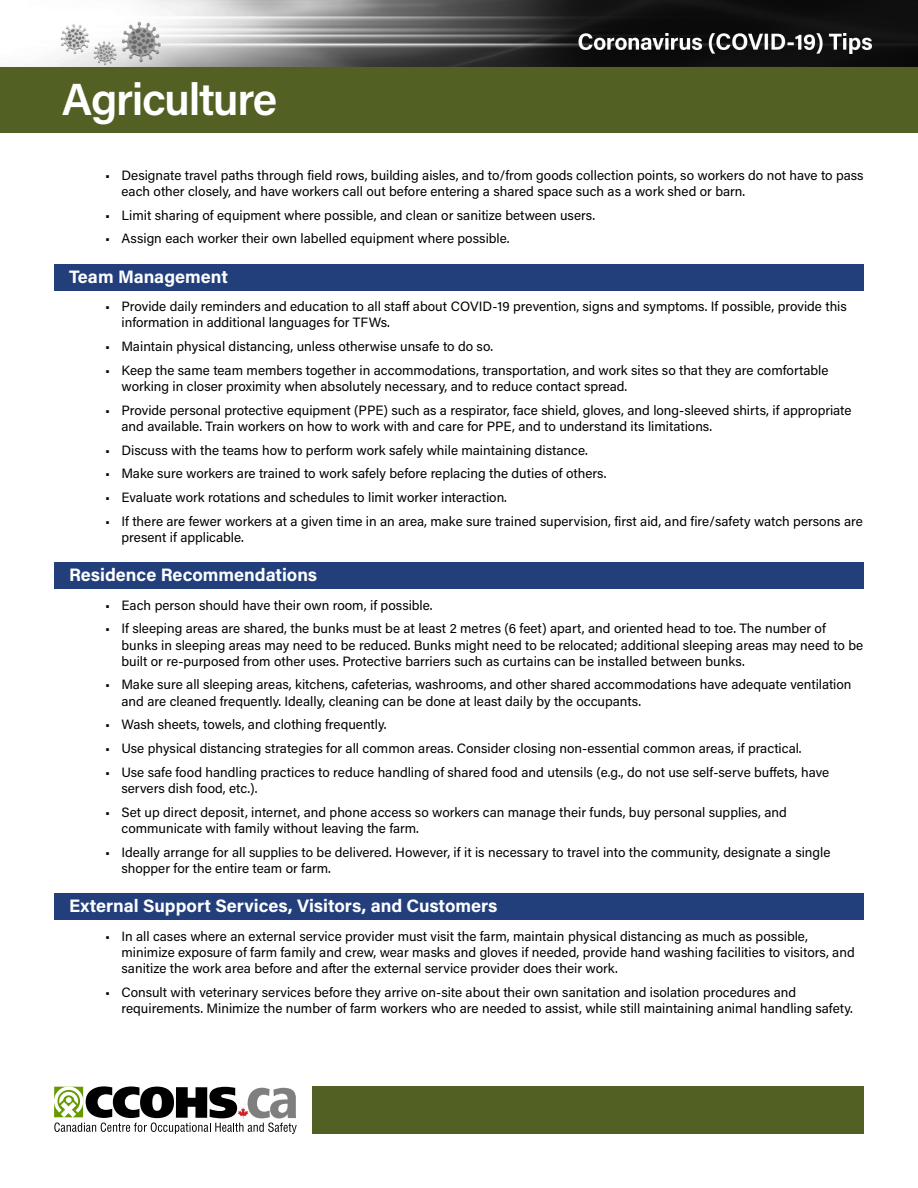
<style>
.page{position:relative;width:918px;height:1188px;background:#fff}
.page>*{position:absolute;margin:0;border:0;box-sizing:border-box;transform-origin:0 0}
.t1{font:600 45px "Acumin Pro";letter-spacing:-.03em;color:#fff}
.subheads{font:700 18px "Acumin Pro";color:#fff}
.body_bullets{font:13.5px/16.2px "Acumin Pro";color:#000}
</style>
<div class="page">
<div style="left:313px;top:1086px;width:551px;height:48px;background:#526123"></div>
<img style="left:0;top:0;width:918px;height:68px">
<div style="left:54px;top:264px;width:810px;height:27px;background:#223f7c"></div>
<div style="left:54px;top:562px;width:810px;height:27px;background:#223f7c"></div>
<div style="left:54px;top:893px;width:810px;height:27px;background:#223f7c"></div>
<svg style="left:54px;top:1086px;width:243px;height:48px"></svg>
<div style="left:0;top:68px;width:918px;height:65px;background:#526123"></div>
<h1 class="t1" style="left:62px;top:68px;width:217px">Agriculture</h1>
<p class="body_bullets" style="left:122px;top:166px;width:744px;text-indent:-16px">• Designate travel paths through field rows, building aisles, and to/from goods collection points, so workers do not have to pass each other closely, and have workers call out before entering a shared space such as a work shed or barn.</p>
<p class="body_bullets" style="left:105px;top:206px;width:492px">• Limit sharing of equipment where possible, and clean or sanitize between users.</p>
<p class="body_bullets" style="left:105px;top:230px;width:406px">• Assign each worker their own labelled equipment where possible.</p>
<p class="subheads" style="left:69px;top:264px;width:160px">Team Management</p>
<p class="body_bullets" style="left:122px;top:298px;width:727px;text-indent:-16px">• Provide daily reminders and education to all staff about COVID-19 prevention, signs and symptoms. If possible, provide this information in additional languages for TFWs.</p>
<p class="body_bullets" style="left:105px;top:338px;width:390px">• Maintain physical distancing, unless otherwise unsafe to do so.</p>
<p class="body_bullets" style="left:122px;top:361px;width:709px;text-indent:-16px">• Keep the same team members together in accommodations, transportation, and work sites so that they are comfortable working in closer proximity when absolutely necessary, and to reduce contact spread.</p>
<p class="body_bullets" style="left:122px;top:401px;width:731px;text-indent:-16px">• Provide personal protective equipment (PPE) such as a respirator, face shield, gloves, and long-sleeved shirts, if appropriate and available. Train workers on how to work with and care for PPE, and to understand its limitations.</p>
<p class="body_bullets" style="left:105px;top:441px;width:484px">• Discuss with the teams how to perform work safely while maintaining distance.</p>
<p class="body_bullets" style="left:105px;top:465px;width:503px">• Make sure workers are trained to work safely before replacing the duties of others.</p>
<p class="body_bullets" style="left:105px;top:489px;width:403px">• Evaluate work rotations and schedules to limit worker interaction.</p>
<p class="body_bullets" style="left:122px;top:512px;width:743px;text-indent:-16px">• If there are fewer workers at a given time in an area, make sure trained supervision, first aid, and fire/safety watch persons are present if applicable.</p>
<p class="subheads" style="left:69px;top:563px;width:250px">Residence Recommendations</p>
<p class="body_bullets" style="left:105px;top:596px;width:329px">• Each person should have their own room, if possible.</p>
<p class="body_bullets" style="left:122px;top:620px;width:743px;text-indent:-16px">• If sleeping areas are shared, the bunks must be at least 2 metres (6 feet) apart, and oriented head to toe. The number of bunks in sleeping areas may need to be reduced. Bunks might need to be relocated; additional sleeping areas may need to be built or re-purposed from other uses. Protective barriers such as curtains can be installed between bunks.</p>
<p class="body_bullets" style="left:122px;top:676px;width:732px;text-indent:-16px">• Make sure all sleeping areas, kitchens, cafeterias, washrooms, and other shared accommodations have adequate ventilation and are cleaned frequently. Ideally, cleaning can be done at least daily by the occupants.</p>
<p class="body_bullets" style="left:105px;top:716px;width:283px">• Wash sheets, towels, and clothing frequently.</p>
<p class="body_bullets" style="left:105px;top:740px;width:698px">• Use physical distancing strategies for all common areas. Consider closing non-essential common areas, if practical.</p>
<p class="body_bullets" style="left:122px;top:763px;width:709px;text-indent:-16px">• Use safe food handling practices to reduce handling of shared food and utensils (e.g., do not use self-serve buffets, have servers dish food, etc.).</p>
<p class="body_bullets" style="left:122px;top:803px;width:667px;text-indent:-16px">• Set up direct deposit, internet, and phone access so workers can manage their funds, buy personal supplies, and communicate with family without leaving the farm.</p>
<p class="body_bullets" style="left:122px;top:843px;width:710px;text-indent:-16px">• Ideally arrange for all supplies to be delivered. However, if it is necessary to travel into the community, designate a single shopper for the entire team or farm.</p>
<p class="subheads" style="left:69px;top:893px;width:430px">External Support Services, Visitors, and Customers</p>
<p class="body_bullets" style="left:122px;top:927px;width:735px;text-indent:-16px">• In all cases where an external service provider must visit the farm, maintain physical distancing as much as possible, minimize exposure of farm family and crew, wear masks and gloves if needed, provide hand washing facilities to visitors, and sanitize the work area before and after the external service provider does their work.</p>
<p class="body_bullets" style="left:122px;top:983px;width:733px;text-indent:-16px">• Consult with veterinary services before they arrive on-site about their own sanitation and isolation procedures and requirements. Minimize the number of farm workers who are needed to assist, while still maintaining animal handling safety.</p>
</div>
